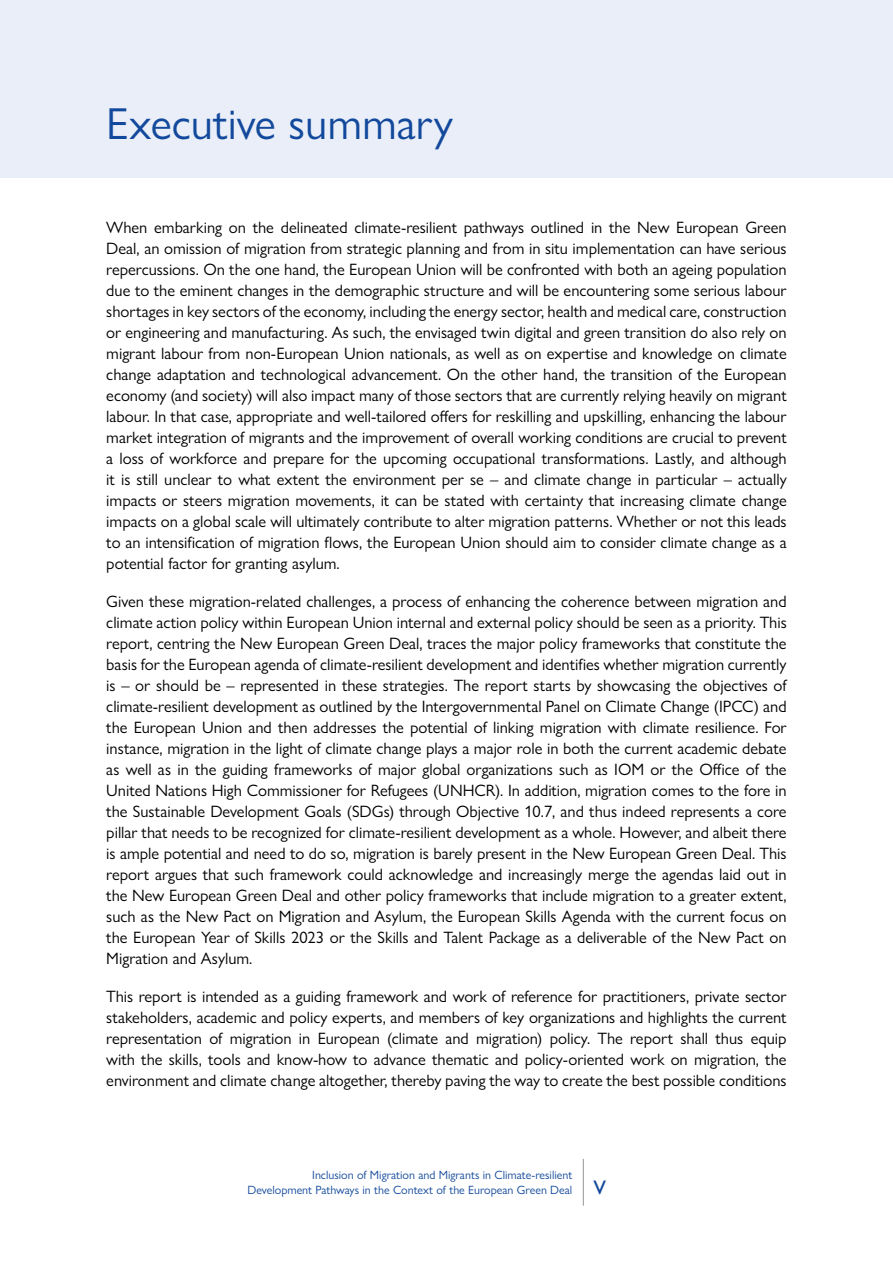
<style>
.page{position:relative;width:893px;height:1263px;background:#fff}
.page>*{position:absolute;margin:0;border:0;box-sizing:border-box;transform-origin:0 0}
.t1{font:45px "Gill Sans Nova";color:#13499c}
.t2{font:30px "Gill Sans Nova";color:#13499c}
.t3{font:16.5px/21px "Gill Sans Nova";color:#000;text-align:justify}
.t4{font:12px/14.4px "Gill Sans Nova";color:#13499c;text-align:right}
</style>
<div class="page">
<hr style="left:583px;top:1159px;width:1px;height:47px;background:#939598">
<div style="left:0;top:0;width:893px;height:178px;background:#e9eef8"></div>
<h1 class="t1" style="left:106px;top:96px;width:348px">Executive summary</h1>
<p class="t3" style="left:106px;top:217px;width:682px">When embarking on the delineated climate-resilient pathways outlined in the New European Green Deal, an omission of migration from strategic planning and from in situ implementation can have serious repercussions. On the one hand, the European Union will be confronted with both an ageing population due to the eminent changes in the demographic structure and will be encountering some serious labour shortages in key sectors of the economy, including the energy sector, health and medical care, construction or engineering and manufacturing. As such, the envisaged twin digital and green transition do also rely on migrant labour from non-European Union nationals, as well as on expertise and knowledge on climate change adaptation and technological advancement. On the other hand, the transition of the European economy (and society) will also impact many of those sectors that are currently relying heavily on migrant labour. In that case, appropriate and well-tailored offers for reskilling and upskilling, enhancing the labour market integration of migrants and the improvement of overall working conditions are crucial to prevent a loss of workforce and prepare for the upcoming occupational transformations. Lastly, and although it is still unclear to what extent the environment per se – and climate change in particular – actually impacts or steers migration movements, it can be stated with certainty that increasing climate change impacts on a global scale will ultimately contribute to alter migration patterns. Whether or not this leads to an intensification of migration flows, the European Union should aim to consider climate change as a potential factor for granting asylum.</p>
<p class="t3" style="left:106px;top:591px;width:682px">Given these migration-related challenges, a process of enhancing the coherence between migration and climate action policy within European Union internal and external policy should be seen as a priority. This report, centring the New European Green Deal, traces the major policy frameworks that constitute the basis for the European agenda of climate-resilient development and identifies whether migration currently is – or should be – represented in these strategies. The report starts by showcasing the objectives of climate-resilient development as outlined by the Intergovernmental Panel on Climate Change (IPCC) and the European Union and then addresses the potential of linking migration with climate resilience. For instance, migration in the light of climate change plays a major role in both the current academic debate as well as in the guiding frameworks of major global organizations such as IOM or the Office of the United Nations High Commissioner for Refugees (UNHCR). In addition, migration comes to the fore in the Sustainable Development Goals (SDGs) through Objective 10.7, and thus indeed represents a core pillar that needs to be recognized for climate-resilient development as a whole. However, and albeit there is ample potential and need to do so, migration is barely present in the New European Green Deal. This report argues that such framework could acknowledge and increasingly merge the agendas laid out in the New European Green Deal and other policy frameworks that include migration to a greater extent, such as the New Pact on Migration and Asylum, the European Skills Agenda with the current focus on the European Year of Skills 2023 or the Skills and Talent Package as a deliverable of the New Pact on Migration and Asylum.</p>
<p class="t3" style="left:106px;top:986px;width:682px">This report is intended as a guiding framework and work of reference for practitioners, private sector stakeholders, academic and policy experts, and members of key organizations and highlights the current representation of migration in European (climate and migration) policy. The report shall thus equip with the skills, tools and know-how to advance thematic and policy-oriented work on migration, the environment and climate change altogether, thereby paving the way to create the best possible conditions</p>
<p class="t4" style="left:247px;top:1168px;width:326px">Inclusion of Migration and Migrants in Climate-resilient<br>Development Pathways in the Context of the European Green Deal</p>
<h2 class="t2" style="left:594px;top:1165px;width:14px">v</h2>
</div>
